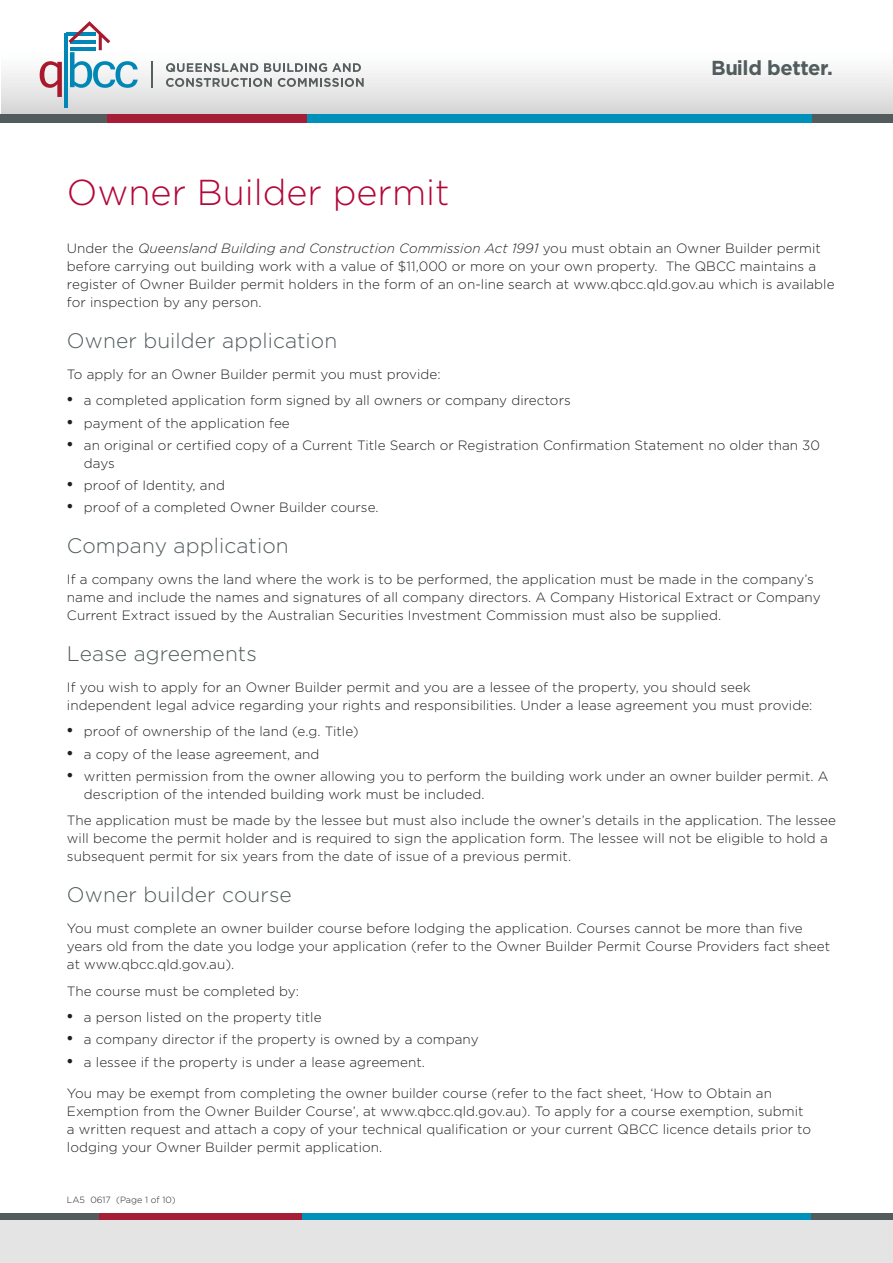
<style>
.page{position:relative;width:893px;height:1263px;background:#fff}
.page>*{position:absolute;margin:0;border:0;box-sizing:border-box;transform-origin:0 0}
.t1{font:300 36px "Gotham";color:#b30739}
.t2{font:300 21px "Gotham";letter-spacing:.005em;color:#525c5d}
.t3{font:700 20.25px "Gotham";letter-spacing:-.025em;color:#525c5d}
.t4{font:300 13.5px/18px "Gotham";letter-spacing:.005em;color:#231f20}
.t5{font:300 9px "Gotham";color:#231f20}
.s1{font-style:italic}
.s2{font-family:"Times New Roman";font-weight:400;font-size:18px}
</style>
<div class="page">
<div style="left:1px;top:25px;width:892px;height:92px;background:linear-gradient(to bottom,#fff,#d9d9da)"></div>
<div style="left:0;top:114px;width:107px;height:8px;background:#525c5d"></div>
<div style="left:107px;top:114px;width:200px;height:8px;background:#a61d37"></div>
<div style="left:307px;top:114px;width:505px;height:8px;background:#0091ba"></div>
<div style="left:812px;top:114px;width:81px;height:8px;background:#525c5d"></div>
<svg style="left:40px;top:61px;width:22px;height:36px"></svg>
<hr style="left:67px;top:33px;width:29px;height:3px;background:#0087b6">
<hr style="left:64px;top:33px;width:3px;height:75px;background:#0087b6">
<svg style="left:68px;top:21px;width:70px;height:67px"></svg>
<hr style="left:151px;top:61px;width:2px;height:27px;background:#565e5e">
<svg style="left:166px;top:63px;width:92px;height:9px"></svg>
<svg style="left:264px;top:63px;width:97px;height:9px"></svg>
<svg style="left:166px;top:78px;width:106px;height:9px"></svg>
<svg style="left:278px;top:78px;width:86px;height:9px"></svg>
<div style="left:0;top:1218px;width:893px;height:45px;background:#e4e4e4"></div>
<div style="left:0;top:1213px;width:100px;height:7px;background:#525c5d"></div>
<div style="left:100px;top:1213px;width:202px;height:7px;background:#a61d37"></div>
<div style="left:302px;top:1213px;width:510px;height:7px;background:#0091ba"></div>
<div style="left:812px;top:1213px;width:81px;height:7px;background:#525c5d"></div>
<h3 class="t3" style="left:711px;top:54px;width:123px">Build better.</h3>
<h1 class="t1" style="left:67px;top:170px;width:384px">Owner Builder permit</h1>
<p class="t4" style="left:67px;top:239px;width:769px">Under the <span class="s1">Queensland Building and Construction Commission Act 1991</span> you must obtain an Owner Builder permit before carrying out building work with a value of $11,000 or more on your own property. The QBCC maintains a register of Owner Builder permit holders in the form of an on-line search at www.qbcc.qld.gov.au which is available for inspection by any person.</p>
<h2 class="t2" style="left:67px;top:327px;width:272px">Owner builder application</h2>
<p class="t4" style="left:67px;top:365px;width:375px">To apply for an Owner Builder permit you must provide:</p>
<p class="t4" style="left:67px;top:391px;width:505px"><span class="s2">•</span> a completed application form signed by all owners or company directors</p>
<p class="t4" style="left:67px;top:413px;width:224px"><span class="s2">•</span> payment of the application fee</p>
<p class="t4" style="left:84px;top:436px;width:738px;text-indent:-17px"><span class="s2">•</span> an original or certified copy of a Current Title Search or Registration Confirmation Statement no older than 30 days</p>
<p class="t4" style="left:67px;top:476px;width:160px"><span class="s2">•</span> proof of Identity, and</p>
<p class="t4" style="left:67px;top:498px;width:313px"><span class="s2">•</span> proof of a completed Owner Builder course.</p>
<h2 class="t2" style="left:67px;top:533px;width:223px">Company application</h2>
<p class="t4" style="left:67px;top:570px;width:755px">If a company owns the land where the work is to be performed, the application must be made in the company’s name and include the names and signatures of all company directors. A Company Historical Extract or Company<br>Current Extract issued by the Australian Securities Investment Commission must also be supplied.</p>
<h2 class="t2" style="left:67px;top:640px;width:191px">Lease agreements</h2>
<p class="t4" style="left:67px;top:678px;width:747px">If you wish to apply for an Owner Builder permit and you are a lessee of the property, you should seek independent legal advice regarding your rights and responsibilities. Under a lease agreement you must provide:</p>
<p class="t4" style="left:67px;top:722px;width:293px"><span class="s2">•</span> proof of ownership of the land (e.g. Title)</p>
<p class="t4" style="left:67px;top:744px;width:254px"><span class="s2">•</span> a copy of the lease agreement, and</p>
<p class="t4" style="left:84px;top:767px;width:746px;text-indent:-17px"><span class="s2">•</span> written permission from the owner allowing you to perform the building work under an owner builder permit. A description of the intended building work must be included.</p>
<p class="t4" style="left:67px;top:811px;width:771px">The application must be made by the lessee but must also include the owner’s details in the application. The lessee will become the permit holder and is required to sign the application form. The lessee will not be eligible to hold a subsequent permit for six years from the date of issue of a previous permit.</p>
<h2 class="t2" style="left:67px;top:882px;width:226px">Owner builder course</h2>
<p class="t4" style="left:67px;top:919px;width:765px">You must complete an owner builder course before lodging the application. Courses cannot be more than five years old from the date you lodge your application (refer to the Owner Builder Permit Course Providers fact sheet at www.qbcc.qld.gov.au).</p>
<p class="t4" style="left:67px;top:981px;width:234px">The course must be completed by:</p>
<p class="t4" style="left:67px;top:1008px;width:256px"><span class="s2">•</span> a person listed on the property title</p>
<p class="t4" style="left:67px;top:1030px;width:413px"><span class="s2">•</span> a company director if the property is owned by a company</p>
<p class="t4" style="left:67px;top:1052px;width:360px"><span class="s2">•</span> a lessee if the property is under a lease agreement.</p>
<p class="t4" style="left:67px;top:1083px;width:746px">You may be exempt from completing the owner builder course (refer to the fact sheet, ‘How to Obtain an Exemption from the Owner Builder Course’, at www.qbcc.qld.gov.au). To apply for a course exemption, submit a written request and attach a copy of your technical qualification or your current QBCC licence details prior to lodging your Owner Builder permit application.</p>
<p class="t5" style="left:67px;top:1194px;width:110px">LA5 0617 (Page 1 of 10)</p>
</div>
